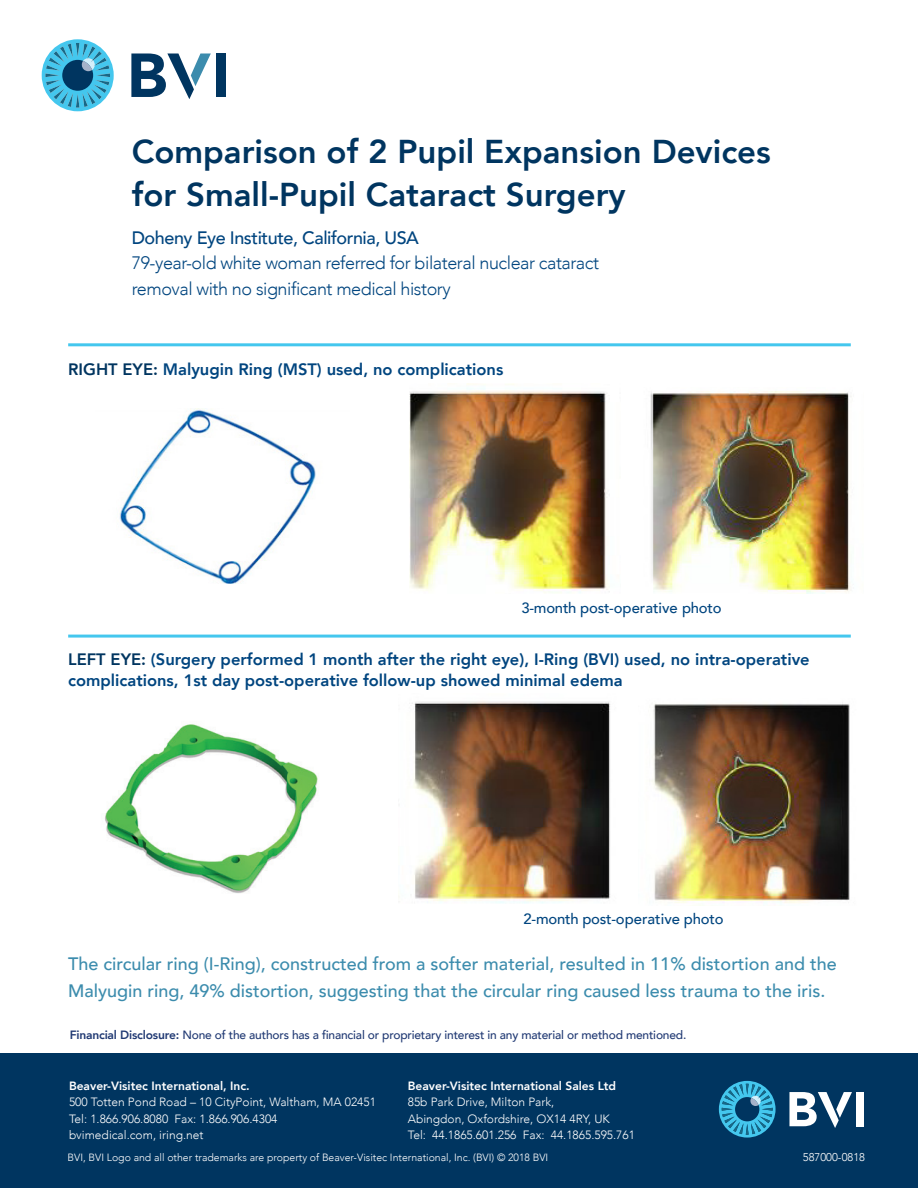
<style>
.page{position:relative;width:918px;height:1188px;background:#fff}
.page>*{position:absolute;margin:0;border:0;box-sizing:border-box;transform-origin:0 0}
.Headling_30_33_Aveni{font:800 33px "Avenir";color:#003560}
.New_Bullet_Style_7_9{font:500 18px/27px "Avenir";color:#3c8cad}
.Title_36pt_White{font:300 18px/25.5px "Avenir";letter-spacing:-.025em;color:#01457f}
.New_Bullet_Style_7_9-2{font:800 16.5px/21px "Avenir";color:#01457f}
.New_Bullet_Style_7_9-3{font:500 14.85px "Avenir";letter-spacing:-.015em;color:#01457f}
.t1{font:300 12px/16.5px "Avenir";color:#fff}
.New_Bullet_Style_7_9-4{font:500 12px "Avenir";letter-spacing:-.015em;color:#203973}
.t2{font:800 12px "Avenir";color:#fff}
.Table_Product_Descri{font:300 11.25px "Avenir";color:#fff}
.t3{font:300 10.5px "Avenir";color:#fff}
.s1{font-weight:500}
.s2{color:#003560}
.s3{font-weight:800}
</style>
<div class="page">
<svg style="left:42px;top:39px;width:72px;height:72px"></svg>
<div style="left:216px;top:54px;width:10px;height:43px;background:#003560"></div>
<svg style="left:131px;top:53px;width:80px;height:46px"></svg>
<img style="left:650px;top:391px;width:201px;height:203px">
<hr style="left:68px;top:343px;width:783px;height:3px;background:#44c7ee">
<img style="left:119px;top:409px;width:197px;height:174px">
<img style="left:105px;top:724px;width:213px;height:169px">
<img style="left:409px;top:384px;width:199px;height:209px">
<img style="left:412px;top:701px;width:198px;height:203px">
<img style="left:652px;top:704px;width:198px;height:199px">
<hr style="left:68px;top:635px;width:783px;height:3px;background:#44c7ee">
<div style="left:0;top:1053px;width:918px;height:135px;background:#003560"></div>
<svg style="left:719px;top:1081px;width:57px;height:57px"></svg>
<div style="left:856px;top:1092px;width:8px;height:34px;background:#fff"></div>
<svg style="left:789px;top:1092px;width:63px;height:36px"></svg>
<p class="Headling_30_33_Aveni" style="left:132px;top:126px;width:641px">Comparison of 2 Pupil Expansion Devices</p>
<p class="Headling_30_33_Aveni" style="left:132px;top:169px;width:495px">for Small-Pupil Cataract Surgery</p>
<p class="Title_36pt_White" style="left:132px;top:225px;width:469px"><span class="s1">Doheny Eye Institute, California, USA<br></span>79-year-old white woman referred for bilateral nuclear cataract removal with no significant medical history</p>
<p class="New_Bullet_Style_7_9-2" style="left:68px;top:359px;width:437px"><span class="s2">RIGHT EYE:</span> Malyugin Ring (MST) used, no complications</p>
<p class="New_Bullet_Style_7_9-3" style="left:521px;top:595px;width:202px">3-month post-operative photo</p>
<p class="New_Bullet_Style_7_9-2" style="left:68px;top:649px;width:743px"><span class="s2">LEFT EYE:</span> (Surgery performed 1 month after the right eye), I-Ring (BVI) used, no intra-operative complications, 1st day post-operative follow-up showed minimal edema</p>
<p class="New_Bullet_Style_7_9-3" style="left:524px;top:906px;width:201px">2-month post-operative photo</p>
<p class="New_Bullet_Style_7_9" style="left:68px;top:950px;width:770px">The circular ring (I-Ring), constructed from a softer material, resulted in 11% distortion and the<br>Malyugin ring, 49% distortion, suggesting that the circular ring caused less trauma to the iris.</p>
<p class="New_Bullet_Style_7_9-4" style="left:70px;top:1024px;width:618px"><span class="s3">Financial Disclosure:</span> None of the authors has a financial or proprietary interest in any material or method mentioned.</p>
<p class="t2" style="left:69px;top:1076px;width:182px">Beaver-Visitec International, Inc.</p>
<p class="t1" style="left:69px;top:1094px;width:309px">500 Totten Pond Road – 10 CityPoint, Waltham, MA 02451<br>Tel: 1.866.906.8080 Fax: 1.866.906.4304<br>bvimedical.com, iring.net</p>
<p class="t2" style="left:408px;top:1076px;width:210px">Beaver-Visitec International Sales Ltd</p>
<p class="t1" style="left:408px;top:1094px;width:148px">85b Park Drive, Milton Park,</p>
<p class="t1" style="left:408px;top:1110px;width:204px">Abingdon, Oxfordshire, OX14 4RY, UK</p>
<p class="t1" style="left:408px;top:1127px;width:229px">Tel: 44.1865.601.256 Fax: 44.1865.595.761</p>
<p class="t3" style="left:68px;top:1152px;width:482px">BVI, BVI Logo and all other trademarks are property of Beaver-Visitec International, Inc. (BVI) © 2018 BVI</p>
<p class="Table_Product_Descri" style="left:803px;top:1151px;width:64px">587000-0818</p>
</div>
